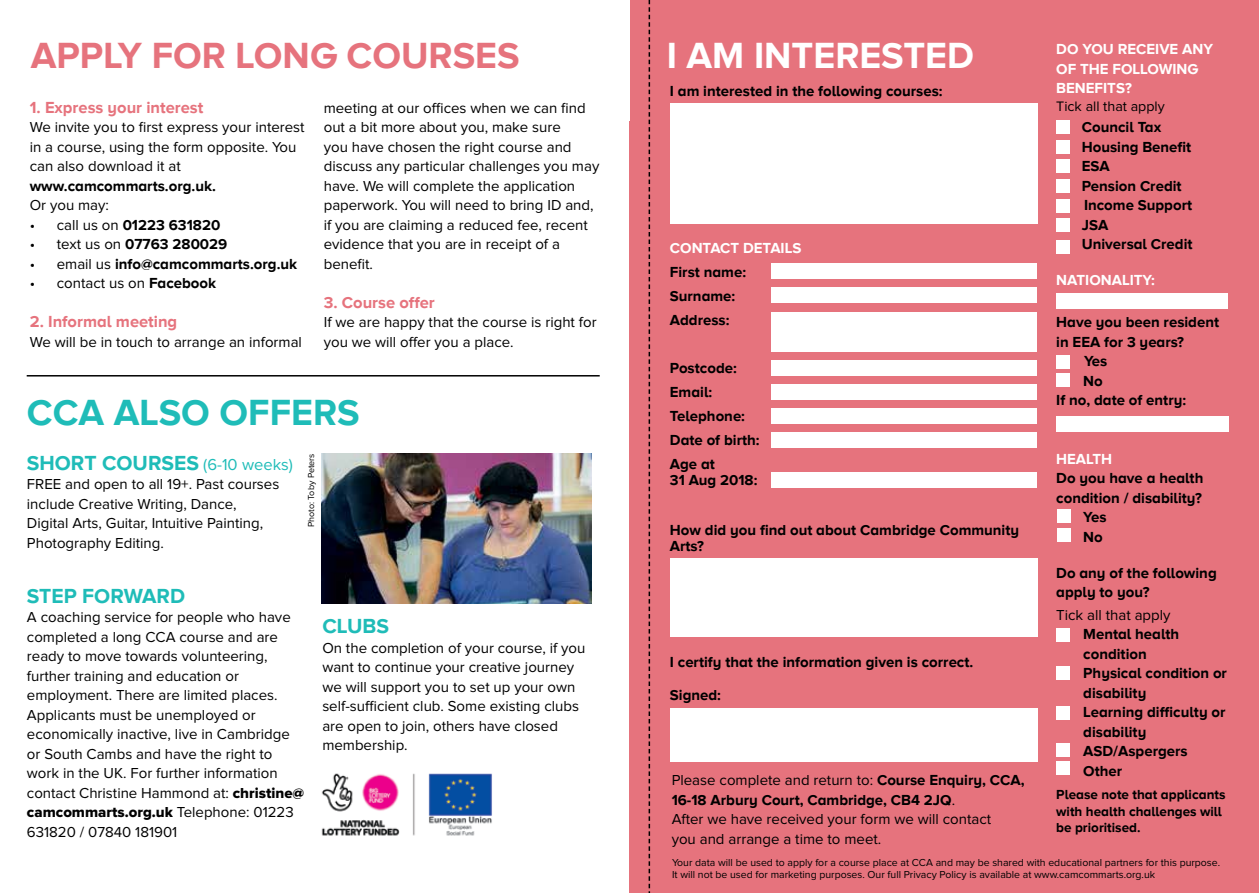
<style>
.page{position:relative;width:1259px;height:893px;background:#fff}
.page>*{position:absolute;margin:0;border:0;box-sizing:border-box;transform-origin:0 0}
.t1{font:700 37.5px "Proxima Nova A";color:#e6737d}
.t2{font:700 37.5px "Proxima Nova A";color:#fff}
.t3{font:700 37.5px "Proxima Nova A";color:#1fbcb8}
.t4{font:700 21px "Proxima Nova A";color:#1fbcb8}
.t5{font:700 16.5px "Proxima Nova A";color:#e6737d}
.t6{font:15px/19.5px "Proxima Nova";color:#000}
.t7{font:700 15px/19.5px "Proxima Nova A";color:#000}
.t8{font:700 15px/19.5px "Proxima Nova A";color:#fff}
.t9{font:15px "Proxima Nova Extrabld";color:#000}
.t10{font:14.25px "Proxima Nova";color:#000}
.t11{font:700 13.5px/16.5px "Proxima Nova A";color:#000}
.t12{font:10.5px/12px "Proxima Nova";color:#000}
.t13{font:9px "Proxima Nova";color:#000}
.s1{font-family:"Proxima Nova";font-weight:400}
.s2{font-family:"Proxima Nova A";font-weight:700}
.s3{font-family:"Proxima Nova";font-weight:400;font-size:16.5px}
.s4{font-family:"Proxima Nova Extrabld"}
.s5{font-family:"Proxima Nova"}
</style>
<div class="page">
<div style="left:630px;top:0;width:629px;height:893px;background:#e6737d"></div>
<div style="left:629px;top:122px;width:630px;height:771px;background:#e6737d"></div>
<svg style="left:648px;top:0;width:2px;height:893px"></svg>
<div style="left:670px;top:103px;width:367px;height:121px;background:#fff"></div>
<div style="left:771px;top:264px;width:266px;height:15px;background:#fff"></div>
<div style="left:771px;top:288px;width:266px;height:15px;background:#fff"></div>
<div style="left:771px;top:360px;width:266px;height:16px;background:#fff"></div>
<div style="left:771px;top:384px;width:266px;height:15px;background:#fff"></div>
<div style="left:771px;top:408px;width:266px;height:15px;background:#fff"></div>
<div style="left:771px;top:432px;width:266px;height:15px;background:#fff"></div>
<div style="left:1056px;top:416px;width:173px;height:15px;background:#fff"></div>
<div style="left:1056px;top:294px;width:172px;height:15px;background:#fff"></div>
<div style="left:771px;top:472px;width:266px;height:15px;background:#fff"></div>
<div style="left:771px;top:313px;width:266px;height:39px;background:#fff"></div>
<div style="left:670px;top:559px;width:367px;height:78px;background:#fff"></div>
<div style="left:670px;top:708px;width:367px;height:53px;background:#fff"></div>
<img style="left:321px;top:453px;width:270px;height:151px">
<div style="left:1056px;top:121px;width:14px;height:13px;background:#fff"></div>
<div style="left:1056px;top:355px;width:14px;height:13px;background:#fff"></div>
<div style="left:1057px;top:510px;width:13px;height:13px;background:#fff"></div>
<div style="left:1056px;top:140px;width:14px;height:14px;background:#fff"></div>
<div style="left:1056px;top:199px;width:14px;height:13px;background:#fff"></div>
<div style="left:1056px;top:240px;width:14px;height:14px;background:#fff"></div>
<div style="left:1056px;top:374px;width:14px;height:13px;background:#fff"></div>
<div style="left:1057px;top:529px;width:13px;height:13px;background:#fff"></div>
<div style="left:1056px;top:160px;width:14px;height:13px;background:#fff"></div>
<div style="left:1056px;top:179px;width:14px;height:14px;background:#fff"></div>
<div style="left:1056px;top:219px;width:14px;height:13px;background:#fff"></div>
<div style="left:1056px;top:628px;width:14px;height:14px;background:#fff"></div>
<div style="left:1056px;top:706px;width:14px;height:13px;background:#fff"></div>
<div style="left:1056px;top:667px;width:14px;height:13px;background:#fff"></div>
<div style="left:1056px;top:743px;width:14px;height:13px;background:#fff"></div>
<div style="left:1056px;top:761px;width:14px;height:14px;background:#fff"></div>
<hr style="left:27px;top:375px;width:573px;height:2px;background:#000">
<img style="left:321px;top:773px;width:171px;height:63px">
<h1 class="t1" style="left:31px;top:34px;width:490px">APPLY FOR LONG COURSES</h1>
<p class="t5" style="left:30px;top:98px;width:175px">1. Express your interest</p>
<p class="t6" style="left:30px;top:118px;width:276px">We invite you to first express your interest in a course, using the form opposite. You can also download it at</p>
<p class="t7" style="left:30px;top:175px;width:188px">www.camcommarts.org.uk.</p>
<p class="t6" style="left:30px;top:196px;width:81px">Or you may:</p>
<p class="t7" style="left:30px;top:214px;width:192px"><span class="s1">• call us on</span> 01223 631820</p>
<p class="t7" style="left:30px;top:234px;width:199px"><span class="s1">• text us on</span> 07763 280029</p>
<p class="t7" style="left:30px;top:253px;width:269px"><span class="s1">• email us</span> info@camcommarts.org.uk</p>
<p class="t6" style="left:30px;top:274px;width:188px">• contact us on <span class="s2">Facebook</span></p>
<p class="t5" style="left:30px;top:312px;width:149px">2. Informal meeting</p>
<p class="t6" style="left:30px;top:332px;width:274px">We will be in touch to arrange an informal</p>
<p class="t6" style="left:324px;top:98px;width:277px">meeting at our offices when we can find out a bit more about you, make sure<br>you have chosen the right course and discuss any particular challenges you may have. We will complete the application paperwork. You will need to bring ID and, if you are claiming a reduced fee, recent evidence that you are in receipt of a benefit.</p>
<p class="t5" style="left:324px;top:293px;width:113px">3. Course offer</p>
<p class="t6" style="left:324px;top:313px;width:274px">If we are happy that the course is right for you we will offer you a place.</p>
<h1 class="t3" style="left:27px;top:391px;width:334px">CCA ALSO OFFERS</h1>
<p class="t13" style="left:307px;top:527px;width:75px;rotate:-90deg">Photo: Toby Peters</p>
<h2 class="t4" style="left:27px;top:451px;width:267px">SHORT COURSES <span class="s3">(6-10 weeks)</span></h2>
<p class="t6" style="left:27px;top:475px;width:254px">FREE and open to all 19+. Past courses include Creative Writing, Dance, Digital Arts, Guitar, Intuitive Painting, Photography Editing.</p>
<h2 class="t4" style="left:27px;top:584px;width:160px">STEP FORWARD</h2>
<p class="t6" style="left:27px;top:608px;width:279px">A coaching service for people who have completed a long CCA course and are ready to move towards volunteering, further training and education or employment. There are limited places.<br>Applicants must be unemployed or economically inactive, live in Cambridge or South Cambs and have the right to work in the UK. For further information contact Christine Hammond at: <span class="s4">christine@</span></p>
<p class="t9" style="left:27px;top:804px;width:268px">camcommarts.org.uk <span class="s5">Telephone: 01223</span></p>
<p class="t6" style="left:27px;top:823px;width:152px">631820 / 07840 181901</p>
<h2 class="t4" style="left:322px;top:614px;width:68px">CLUBS</h2>
<p class="t6" style="left:322px;top:639px;width:265px">On the completion of your course, if you want to continue your creative journey we will support you to set up your own self-sufficient club. Some existing clubs are open to join, others have closed membership.</p>
<h1 class="t2" style="left:666px;top:34px;width:309px">I AM INTERESTED</h1>
<p class="t8" style="left:1056px;top:39px;width:158px">DO YOU RECEIVE ANY<br>OF THE FOLLOWING<br>BENEFITS?</p>
<p class="t10" style="left:1056px;top:100px;width:110px">Tick all that apply</p>
<p class="t7" style="left:1081px;top:117px;width:112px">Council Tax<br>Housing Benefit<br>ESA<br>Pension Credit<br>Income Support<br>JSA<br>Universal Credit</p>
<p class="t8" style="left:1056px;top:270px;width:100px">NATIONALITY:</p>
<p class="t7" style="left:1056px;top:312px;width:164px">Have you been resident</p>
<p class="t7" style="left:1056px;top:331px;width:129px">in EEA for 3 years?</p>
<p class="t7" style="left:1084px;top:351px;width:25px">Yes</p>
<p class="t7" style="left:1083px;top:370px;width:21px">No</p>
<p class="t7" style="left:1056px;top:390px;width:131px">If no, date of entry:</p>
<p class="t7" style="left:670px;top:81px;width:274px">I am interested in the following courses:</p>
<p class="t8" style="left:670px;top:238px;width:133px">CONTACT DETAILS</p>
<p class="t7" style="left:670px;top:260px;width:78px;line-height:24px">First name:<br>Surname:<br>Address:</p>
<p class="t7" style="left:670px;top:356px;width:91px;line-height:24px">Postcode:<br>Email:<br>Telephone:<br>Date of birth:<br>Age at</p>
<p class="t7" style="left:670px;top:470px;width:89px">31 Aug 2018:</p>
<p class="t7" style="left:670px;top:521px;width:351px;line-height:16.5px">How did you find out about Cambridge Community<br>Arts?</p>
<p class="t8" style="left:1056px;top:448px;width:57px">HEALTH</p>
<p class="t7" style="left:1056px;top:468px;width:149px">Do you have a health</p>
<p class="t7" style="left:1056px;top:487px;width:147px">condition / disability?</p>
<p class="t7" style="left:1083px;top:507px;width:25px">Yes</p>
<p class="t7" style="left:1083px;top:526px;width:21px">No</p>
<p class="t7" style="left:1056px;top:562px;width:162px">Do any of the following apply to you?</p>
<p class="t6" style="left:1056px;top:605px;width:116px">Tick all that apply</p>
<p class="t7" style="left:1083px;top:624px;width:145px">Mental health condition<br>Physical condition or disability<br>Learning difficulty or disability<br>ASD/Aspergers<br>Other</p>
<p class="t7" style="left:670px;top:652px;width:305px">I certify that the information given is correct.</p>
<p class="t7" style="left:670px;top:685px;width:53px">Signed:</p>
<p class="t6" style="left:671px;top:771px;width:354px">Please complete and return to: <span class="s2">Course Enquiry, CCA,</span></p>
<p class="t7" style="left:671px;top:790px;width:285px">16-18 Arbury Court, Cambridge, CB4 2JQ<span class="s1">.</span></p>
<p class="t6" style="left:671px;top:810px;width:321px">After we have received your form we will contact you and arrange a time to meet.</p>
<p class="t11" style="left:1056px;top:786px;width:171px">Please note that applicants with health challenges will be prioritised.</p>
<p class="t12" style="left:672px;top:857px;width:549px">Your data will be used to apply for a course place at CCA and may be shared with educational partners for this purpose.<br>It will not be used for marketing purposes. Our full Privacy Policy is available at www.camcommarts.org.uk</p>
</div>
